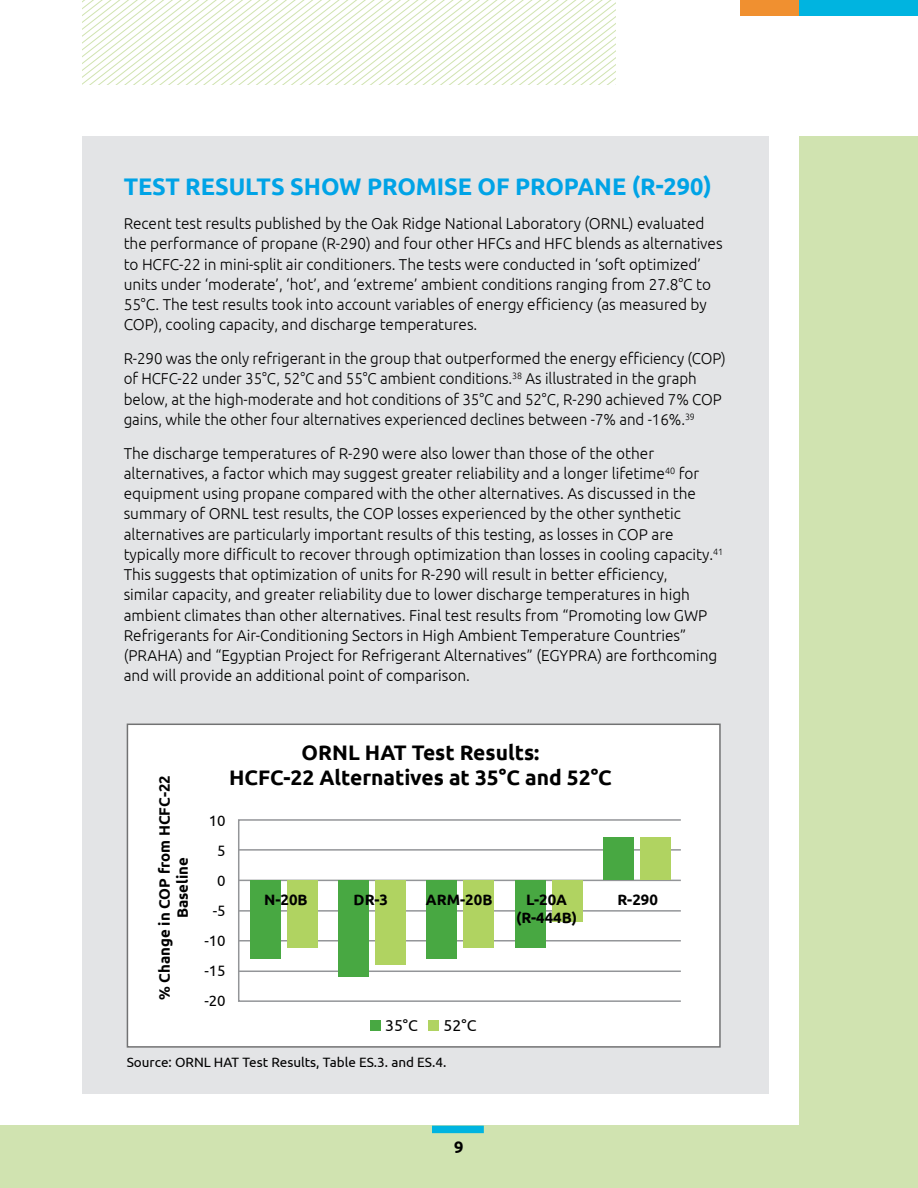
<style>
.page{position:relative;width:918px;height:1188px;background:#fff}
.page>*{position:absolute;margin:0;border:0;box-sizing:border-box;transform-origin:0 0}
.t1{font:700 24px "Ubuntu";letter-spacing:-.005em;color:#00a3e6}
.t2{font:700 21px/25.2px "Ubuntu";color:#000;text-align:center}
.t3{font:700 16.5px "Ubuntu";color:#000}
.t4{font:300 15.75px/20.2px "Ubuntu";color:#000}
.t5{font:300 15.75px/20.2px "Ubuntu";color:#000;scale:.96 1}
.t6{font:15.75px "Ubuntu";color:#000}
.t7{font:700 15px/18px "Ubuntu";color:#000;text-align:center}
.t8{font:15px/30px "Ubuntu";color:#000;text-align:right}
.t9{font:13.5px "Ubuntu";color:#000}
</style>
<div class="page">
<svg style="left:105px;top:0;width:511px;height:85px"></svg>
<div style="left:0;top:136px;width:918px;height:1052px;background:#d0e3b0"></div>
<div style="left:0;top:127px;width:918px;height:998px;background:#fff"></div>
<div style="left:432px;top:1126px;width:52px;height:7px;background:#00b4e0"></div>
<div style="left:799px;top:0;width:119px;height:15px;background:#00b4e0"></div>
<div style="left:740px;top:0;width:59px;height:15px;background:#f09030"></div>
<div style="left:799px;top:136px;width:119px;height:989px;background:#d0e3b0"></div>
<div style="left:82px;top:136px;width:686px;height:958px;background:#e3e4e6"></div>
<div style="left:127px;top:724px;width:594px;height:324px;background:#fff;border:2px solid #727273"></div>
<div style="left:238px;top:819px;width:444px;height:183px;border:2px solid #939598"></div>
<hr style="left:239px;top:849px;width:442px;height:2px;background:#939598">
<hr style="left:239px;top:880px;width:442px;height:1px;background:#939598">
<hr style="left:239px;top:910px;width:442px;height:2px;background:#939598">
<hr style="left:239px;top:940px;width:442px;height:2px;background:#939598">
<hr style="left:239px;top:971px;width:442px;height:1px;background:#939598">
<div style="left:370px;top:1021px;width:11px;height:10px;background:#48a842"></div>
<div style="left:429px;top:1021px;width:10px;height:10px;background:#b0d361"></div>
<div style="left:250px;top:880px;width:30px;height:79px;background:#48a842"></div>
<div style="left:287px;top:880px;width:30px;height:67px;background:#b0d361"></div>
<div style="left:338px;top:880px;width:31px;height:97px;background:#48a842"></div>
<div style="left:375px;top:880px;width:31px;height:85px;background:#b0d361"></div>
<div style="left:426px;top:880px;width:31px;height:79px;background:#48a842"></div>
<div style="left:463px;top:880px;width:31px;height:67px;background:#b0d361"></div>
<div style="left:515px;top:880px;width:30px;height:68px;background:#48a842"></div>
<div style="left:552px;top:880px;width:30px;height:41px;background:#b0d361"></div>
<div style="left:603px;top:837px;width:31px;height:43px;background:#48a842"></div>
<div style="left:640px;top:837px;width:31px;height:43px;background:#b0d361"></div>
<h1 class="t1" style="left:124px;top:172px;width:590px">TEST RESULTS SHOW PROMISE OF PROPANE (R-290)</h1>
<p class="t4" style="left:124px;top:213px;width:600px">Recent test results published by the Oak Ridge National Laboratory (ORNL) evaluated the performance of propane (R-290) and four other HFCs and HFC blends as alternatives to HCFC-22 in mini-split air conditioners. The tests were conducted in ‘soft optimized’ units under ‘moderate’, ‘hot’, and ‘extreme’ ambient conditions ranging from 27.8°C to 55°C. The test results took into account variables of energy efficiency (as measured by COP), cooling capacity, and discharge temperatures.</p>
<p class="t5" style="left:124px;top:348px;width:629px">R-290 was the only refrigerant in the group that outperformed the energy efficiency (COP) of HCFC-22 under 35°C, 52°C and 55°C ambient conditions.<sup>38</sup> As illustrated in the graph below, at the high-moderate and hot conditions of 35°C and 52°C, R-290 achieved 7% COP gains, while the other four alternatives experienced declines between -7% and -16%.<sup>39</sup></p>
<p class="t4" style="left:124px;top:443px;width:601px">The discharge temperatures of R-290 were also lower than those of the other alternatives, a factor which may suggest greater reliability and a longer lifetime<sup>40</sup> for equipment using propane compared with the other alternatives. As discussed in the summary of ORNL test results, the COP losses experienced by the other synthetic alternatives are particularly important results of this testing, as losses in COP are typically more difficult to recover through optimization than losses in cooling capacity.<sup>41<br></sup>This suggests that optimization of units for R-290 will result in better efficiency,<br>similar capacity, and greater reliability due to lower discharge temperatures in high ambient climates than other alternatives. Final test results from “Promoting low GWP Refrigerants for Air-Conditioning Sectors in High Ambient Temperature Countries” (PRAHA) and “Egyptian Project for Refrigerant Alternatives” (EGYPRA) are forthcoming and will provide an additional point of comparison.</p>
<p class="t7" style="left:155px;top:1000px;width:226px;rotate:-90deg">% Change in COP from HCFC-22<br>Baseline</p>
<h2 class="t2" style="left:229px;top:740px;width:384px">ORNL HAT Test Results:<br>HCFC-22 Alternatives at 35°C and 52°C</h2>
<p class="t8" style="left:204px;top:805px;width:23px">10<br>5<br>0 -5 -10 -15 -20</p>
<p class="t7" style="left:264px;top:890px;width:45px">N-20B</p>
<p class="t7" style="left:354px;top:890px;width:36px">DR-3</p>
<p class="t7" style="left:426px;top:890px;width:68px">ARM-20B</p>
<p class="t7" style="left:526px;top:890px;width:43px">L-20A</p>
<p class="t7" style="left:618px;top:890px;width:42px">R-290</p>
<p class="t7" style="left:516px;top:908px;width:62px">(R-444B)</p>
<p class="t6" style="left:385px;top:1016px;width:34px">35°C</p>
<p class="t6" style="left:444px;top:1016px;width:34px">52°C</p>
<p class="t9" style="left:127px;top:1054px;width:321px">Source: ORNL HAT Test Results, Table ES.3. and ES.4.</p>
<p class="t3" style="left:454px;top:1137px;width:11px">9</p>
</div>
